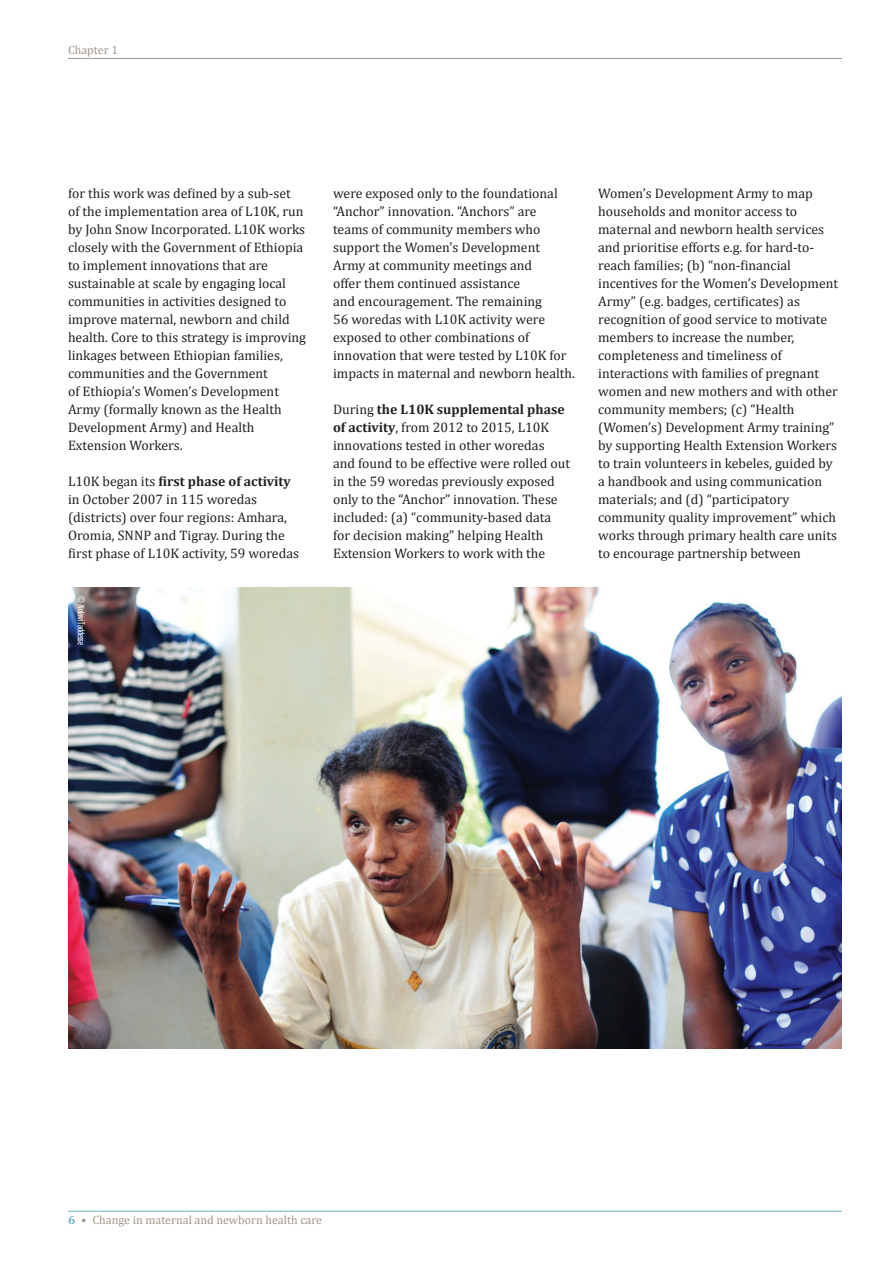
<style>
.page{position:relative;width:893px;height:1263px;background:#fff}
.page>*{position:absolute;margin:0;border:0;box-sizing:border-box;transform-origin:0 0}
.t1{font:13.8px/18px "Cambria";color:#231f20}
.t2{font:12px "Cambria";color:#a19689}
.t3{font:10.5px "ITC Franklin Gothic Std Bk X Cp";color:#fff}
.s1{font-weight:700}
.s2{font-weight:700;color:#6fb0c7}
</style>
<div class="page">
<hr style="left:68px;top:1211px;width:774px;height:1px;background:#6fb0c7">
<hr style="left:68px;top:58px;width:774px;height:1px;background:#a19689">
<img style="left:68px;top:588px;width:774px;height:460px">
<p class="t2" style="left:68px;top:43px;width:51px">Chapter 1</p>
<p class="t1" style="left:68px;top:184px;width:239px">for this work was defined by a sub-set<br>of the implementation area of L10K, run by John Snow Incorporated. L10K works closely with the Government of Ethiopia to implement innovations that are sustainable at scale by engaging local communities in activities designed to improve maternal, newborn and child health. Core to this strategy is improving linkages between Ethiopian families, communities and the Government<br>of Ethiopia’s Women’s Development Army (formally known as the Health Development Army) and Health Extension Workers.</p>
<p class="t1" style="left:68px;top:472px;width:232px">L10K began its <span class="s1">first phase of activity </span>in October 2007 in 115 woredas (districts) over four regions: Amhara, Oromia, SNNP and Tigray. During the first phase of L10K activity, 59 woredas</p>
<p class="t3" style="left:87px;top:596px;width:50px;rotate:90deg">© Nolawi Taddesse</p>
<p class="t1" style="left:333px;top:184px;width:243px">were exposed only to the foundational “Anchor” innovation. “Anchors” are teams of community members who support the Women’s Development Army at community meetings and<br>offer them continued assistance<br>and encouragement. The remaining<br>56 woredas with L10K activity were exposed to other combinations of innovation that were tested by L10K for impacts in maternal and newborn health.</p>
<p class="t1" style="left:333px;top:400px;width:239px">During <span class="s1">the L10K supplemental phase of activity</span>, from 2012 to 2015, L10K innovations tested in other woredas and found to be effective were rolled out in the 59 woredas previously exposed only to the “Anchor” innovation. These included: (a) “community-based data for decision making” helping Health Extension Workers to work with the</p>
<p class="t1" style="left:598px;top:184px;width:242px">Women’s Development Army to map households and monitor access to maternal and newborn health services and prioritise efforts e.g. for hard-to&shy;reach families; (b) “non-financial incentives for the Women’s Development Army” (e.g. badges, certificates) as recognition of good service to motivate members to increase the number, completeness and timeliness of interactions with families of pregnant women and new mothers and with other community members; (c) “Health (Women’s) Development Army training” by supporting Health Extension Workers to train volunteers in kebeles, guided by a handbook and using communication materials; and (d) “participatory community quality improvement” which works through primary health care units to encourage partnership between</p>
<p class="t2" style="left:68px;top:1213px;width:256px"><span class="s2">6</span> <span class="s1">•</span> Change in maternal and newborn health care</p>
</div>
